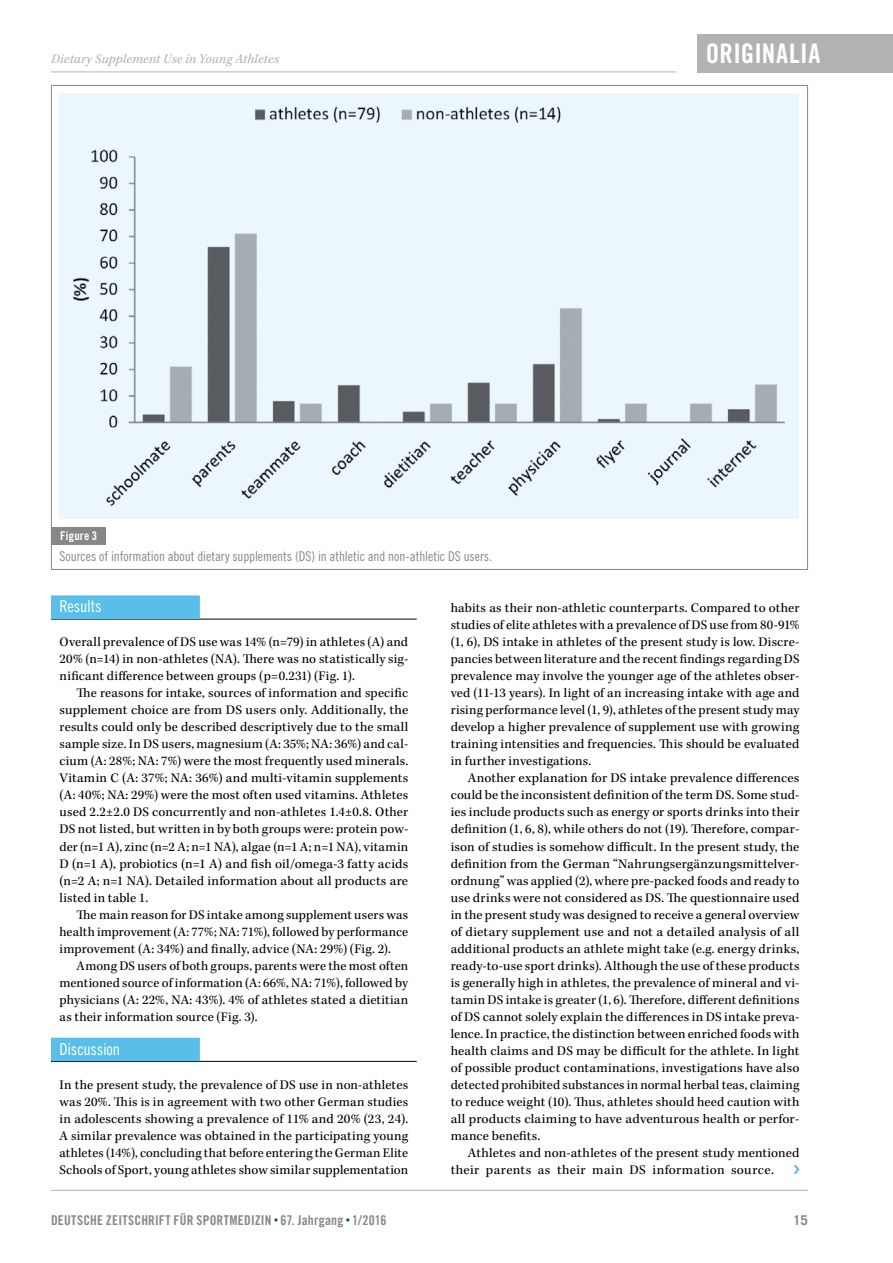
<style>
.page{position:relative;width:893px;height:1263px;background:#fff}
.page>*{position:absolute;margin:0;border:0;box-sizing:border-box;transform-origin:0 0}
.t1{font:27px "Trade Gothic LT Std Bd Cn 20";letter-spacing:.015em;color:#fff}
.t2{font:16.5px "Trade Gothic LT Std Cn 18";letter-spacing:-.01em;color:#fff}
.t3{font:13.5px/17px "Kepler Std";letter-spacing:.015em;color:#000;text-align:justify}
.t4{font:13.5px "Trade Gothic LT Std Cn 18";letter-spacing:-.005em;color:#878787}
.t5{font:13.5px "Trade Gothic LT Std Bd Cn 20";letter-spacing:.015em;color:#878787}
.t6{font:italic 13.5px "Kepler Std";letter-spacing:.015em;color:#b3b2b2}
.t7{font:700 13.5px "Trade Gothic LT Std";color:#878787}
.t8{font:12px "Trade Gothic LT Std Bd Cn 20";letter-spacing:.02em;color:#fff}
</style>
<div class="page">
<div style="left:697px;top:34px;width:196px;height:38px;background:#b3b2b2"></div>
<hr style="left:51px;top:72px;width:625px;height:1px;background:#b3b2b2">
<hr style="left:51px;top:1190px;width:757px;height:1px;background:#b3b2b2">
<svg style="left:793px;top:1165px;width:6px;height:9px"></svg>
<hr style="left:51px;top:619px;width:366px;height:1px;background:#000">
<div style="left:51px;top:595px;width:149px;height:24px;background:#59bee9"></div>
<hr style="left:51px;top:1061px;width:366px;height:1px;background:#000">
<div style="left:51px;top:1038px;width:149px;height:23px;background:#59bee9"></div>
<div style="left:52px;top:527px;width:54px;height:17px;background:#878787"></div>
<img style="left:67px;top:94px;width:725px;height:425px">
<p class="t6" style="left:51px;top:51px;width:230px">Dietary Supplement Use in Young Athletes</p>
<p class="t8" style="left:60px;top:529px;width:39px">Figure 3</p>
<p class="t4" style="left:60px;top:548px;width:434px">Sources of information about dietary supplements (DS) in athletic and non-athletic DS users.</p>
<h1 class="t1" style="left:706px;top:37px;width:116px">Originalia</h1>
<p class="t2" style="left:60px;top:597px;width:44px">Results</p>
<p class="t3" style="left:60px;top:634px;width:350px">Overall prevalence of DS use was 14% (n=79) in athletes (A) and 20% (n=14) in non-athletes (NA). There was no statistically sig&shy;nificant difference between groups (p=0.231) (Fig. 1).</p>
<p class="t3" style="left:60px;top:685px;width:350px;text-indent:17px">The reasons for intake, sources of information and specific supplement choice are from DS users only. Additionally, the results could only be described descriptively due to the small sample size. In DS users, magnesium (A: 35%; NA: 36%) and cal&shy;cium (A: 28%; NA: 7%) were the most frequently used minerals.<br>Vitamin C (A: 37%; NA: 36%) and multi-vitamin supplements (A: 40%; NA: 29%) were the most often used vitamins. Athletes used 2.2±2.0 DS concurrently and non-athletes 1.4±0.8. Other DS not listed, but written in by both groups were: protein pow&shy;der (n=1 A), zinc (n=2 A; n=1 NA), algae (n=1 A; n=1 NA), vitamin D (n=1 A), probiotics (n=1 A) and fish oil/omega-3 fatty acids (n=2 A; n=1 NA). Detailed information about all products are listed in table 1.</p>
<p class="t3" style="left:60px;top:906px;width:350px;text-indent:17px">The main reason for DS intake among supplement users was health improvement (A: 77%; NA: 71%), followed by performance improvement (A: 34%) and finally, advice (NA: 29%) (Fig. 2).</p>
<p class="t3" style="left:60px;top:957px;width:350px;text-indent:17px">Among DS users of both groups, parents were the most often mentioned source of information (A: 66%, NA: 71%), followed by physicians (A: 22%, NA: 43%). 4% of athletes stated a dietitian as their information source (Fig. 3).</p>
<p class="t2" style="left:60px;top:1039px;width:62px">Discussion</p>
<p class="t3" style="left:60px;top:1076px;width:350px">In the present study, the prevalence of DS use in non-athletes was 20%. This is in agreement with two other German studies in adolescents showing a prevalence of 11% and 20% (23, 24).<br>A similar prevalence was obtained in the participating young athletes (14%), concluding that before entering the German Elite Schools of Sport, young athletes show similar supplementation</p>
<p class="t3" style="left:451px;top:600px;width:350px">habits as their non-athletic counterparts. Compared to other studies of elite athletes with a prevalence of DS use from 80-91% (1, 6), DS intake in athletes of the present study is low. Discre&shy;pancies between literature and the recent findings regarding DS prevalence may involve the younger age of the athletes obser&shy;ved (11-13 years). In light of an increasing intake with age and rising performance level (1, 9), athletes of the present study may develop a higher prevalence of supplement use with growing training intensities and frequencies. This should be evaluated in further investigations.</p>
<p class="t3" style="left:451px;top:770px;width:350px;text-indent:17px">Another explanation for DS intake prevalence differences could be the inconsistent definition of the term DS. Some stud&shy;ies include products such as energy or sports drinks into their definition (1, 6, 8), while others do not (19). Therefore, compar&shy;ison of studies is somehow difficult. In the present study, the definition from the German “Nahrungsergänzungsmittelver&shy;ordnung” was applied (2), where pre-packed foods and ready to use drinks were not considered as DS. The questionnaire used in the present study was designed to receive a general overview of dietary supplement use and not a detailed analysis of all additional products an athlete might take (e.g. energy drinks, ready-to-use sport drinks). Although the use of these products is generally high in athletes, the prevalence of mineral and vi&shy;tamin DS intake is greater (1, 6). Therefore, different definitions of DS cannot solely explain the differences in DS intake preva&shy;lence. In practice, the distinction between enriched foods with health claims and DS may be difficult for the athlete. In light of possible product contaminations, investigations have also detected prohibited substances in normal herbal teas, claiming to reduce weight (10). Thus, athletes should heed caution with all products claiming to have adventurous health or perfor&shy;mance benefits.</p>
<p class="t3" style="left:451px;top:1144px;width:350px;text-indent:17px">Athletes and non-athletes of the present study mentioned their parents as their main DS information source.</p>
<p class="t5" style="left:51px;top:1212px;width:337px">DEUTSCHE ZEITSCHRIFT FÜR SPORTMEDIZIN 67. Jahrgang 1/2016</p>
<p class="t7" style="left:793px;top:1211px;width:16px">15</p>
</div>
